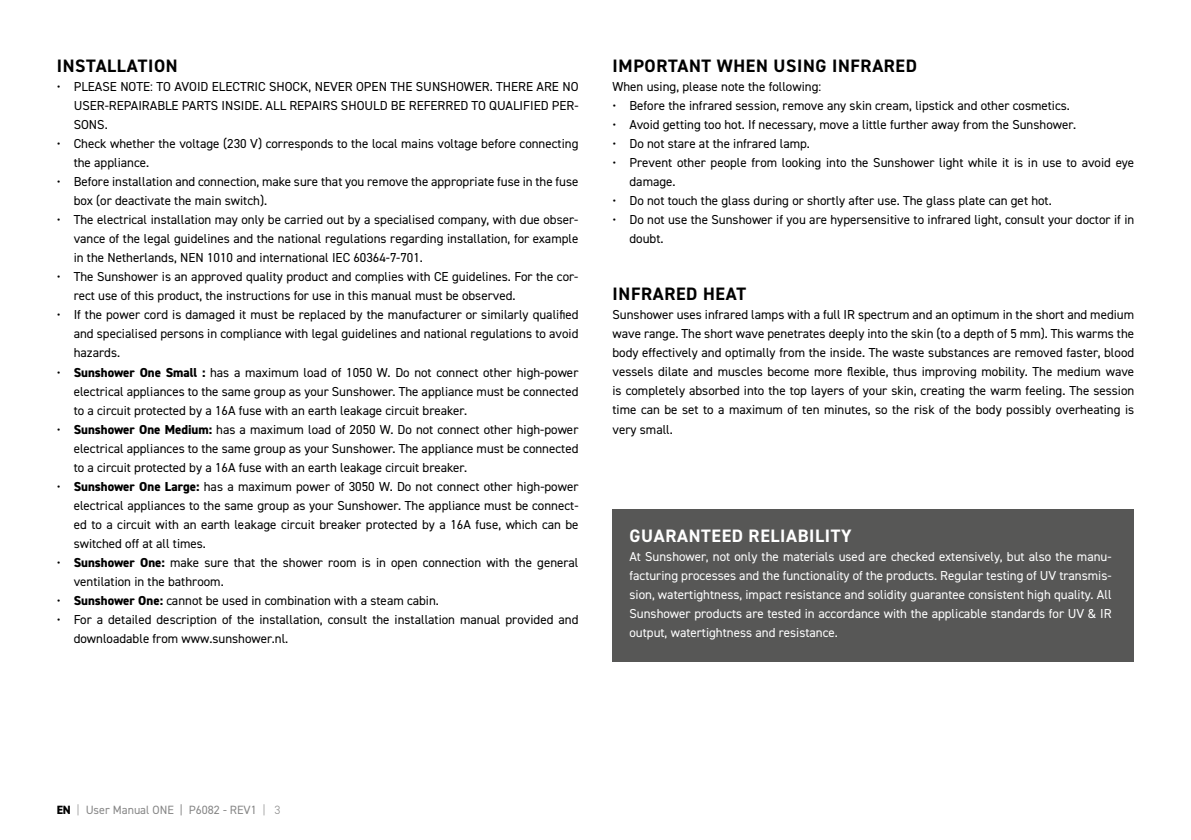
<style>
.page{position:relative;width:1191px;height:840px;background:#fff}
.page>*{position:absolute;margin:0;border:0;box-sizing:border-box;transform-origin:0 0}
.t1{font:700 18px "DIN2014";letter-spacing:.035em;color:#000}
.t2{font:700 18px "DIN2014";letter-spacing:.035em;color:#fff}
.t3{font:13px/19px "DIN2014";color:#000;text-align:justify}
.t4{font:13px/19px "DIN2014";color:#fff;text-align:justify}
.t5{font:12px "DIN2014";color:#878787}
.s1{font-weight:800}
.s2{font-weight:800;color:#000}
.s3{font-weight:300}
</style>
<div class="page">
<div style="left:612px;top:509px;width:522px;height:152px;background:#575756"></div>
<h1 class="t1" style="left:57px;top:54px;width:122px">INSTALLATION</h1>
<p class="t3" style="left:74px;top:77px;width:506px;text-indent:-17px">• PLEASE NOTE: TO AVOID ELECTRIC SHOCK, NEVER OPEN THE SUNSHOWER. THERE ARE NO USER-REPAIRABLE PARTS INSIDE. ALL REPAIRS SHOULD BE REFERRED TO QUALIFIED PER-SONS.</p>
<p class="t3" style="left:74px;top:134px;width:506px;text-indent:-17px">• Check whether the voltage (230 V) corresponds to the local mains voltage before connecting the appliance.</p>
<p class="t3" style="left:74px;top:172px;width:506px;text-indent:-17px">• Before installation and connection, make sure that you remove the appropriate fuse in the fuse box (or deactivate the main switch).</p>
<p class="t3" style="left:74px;top:210px;width:506px;text-indent:-17px">• The electrical installation may only be carried out by a specialised company, with due obser&shy;vance of the legal guidelines and the national regulations regarding installation, for example in the Netherlands, NEN 1010 and international IEC 60364-7-701.</p>
<p class="t3" style="left:74px;top:267px;width:506px;text-indent:-17px">• The Sunshower is an approved quality product and complies with CE guidelines. For the cor&shy;rect use of this product, the instructions for use in this manual must be observed.</p>
<p class="t3" style="left:74px;top:305px;width:506px;text-indent:-17px">• If the power cord is damaged it must be replaced by the manufacturer or similarly qualified and specialised persons in compliance with legal guidelines and national regulations to avoid hazards.</p>
<p class="t3" style="left:74px;top:362px;width:506px;text-indent:-17px">• <span class="s1">Sunshower One Small :</span> has a maximum load of 1050 W. Do not connect other high-power electrical appliances to the same group as your Sunshower. The appliance must be connected to a circuit protected by a 16A fuse with an earth leakage circuit breaker.</p>
<p class="t3" style="left:74px;top:419px;width:506px;text-indent:-17px">• <span class="s1">Sunshower One Medium:</span> has a maximum load of 2050 W. Do not connect other high-power electrical appliances to the same group as your Sunshower. The appliance must be connected to a circuit protected by a 16A fuse with an earth leakage circuit breaker.</p>
<p class="t3" style="left:74px;top:476px;width:506px;text-indent:-17px">• <span class="s1">Sunshower One Large:</span> has a maximum power of 3050 W. Do not connect other high-power electrical appliances to the same group as your Sunshower. The appliance must be connect&shy;ed to a circuit with an earth leakage circuit breaker protected by a 16A fuse, which can be switched off at all times.</p>
<p class="t3" style="left:74px;top:552px;width:506px;text-indent:-17px">• <span class="s1">Sunshower One:</span> make sure that the shower room is in open connection with the general ventilation in the bathroom.</p>
<p class="t3" style="left:57px;top:590px;width:384px">• <span class="s1">Sunshower One:</span> cannot be used in combination with a steam cabin.</p>
<p class="t3" style="left:74px;top:609px;width:506px;text-indent:-17px">• For a detailed description of the installation, consult the installation manual provided and downloadable from www.sunshower.nl.</p>
<h1 class="t1" style="left:612px;top:54px;width:306px">IMPORTANT WHEN USING INFRARED</h1>
<p class="t3" style="left:612px;top:77px;width:210px">When using, please note the following:</p>
<p class="t3" style="left:612px;top:96px;width:459px">• Before the infrared session, remove any skin cream, lipstick and other cosmetics.</p>
<p class="t3" style="left:612px;top:115px;width:465px">• Avoid getting too hot. If necessary, move a little further away from the Sunshower.</p>
<p class="t3" style="left:612px;top:134px;width:199px">• Do not stare at the infrared lamp.</p>
<p class="t3" style="left:629px;top:153px;width:506px;text-indent:-17px">• Prevent other people from looking into the Sunshower light while it is in use to avoid eye damage.</p>
<p class="t3" style="left:612px;top:191px;width:441px">• Do not touch the glass during or shortly after use. The glass plate can get hot.</p>
<p class="t3" style="left:629px;top:210px;width:506px;text-indent:-17px">• Do not use the Sunshower if you are hypersensitive to infrared light, consult your doctor if in doubt.</p>
<h1 class="t1" style="left:612px;top:282px;width:135px">INFRARED HEAT</h1>
<p class="t3" style="left:612px;top:305px;width:523px">Sunshower uses infrared lamps with a full IR spectrum and an optimum in the short and medium wave range. The short wave penetrates deeply into the skin (to a depth of 5 mm). This warms the body effectively and optimally from the inside. The waste substances are removed faster, blood vessels dilate and muscles become more flexible, thus improving mobility. The medium wave is completely absorbed into the top layers of your skin, creating the warm feeling. The session time can be set to a maximum of ten minutes, so the risk of the body possibly overheating is very small.</p>
<h1 class="t2" style="left:629px;top:523px;width:223px">GUARANTEED RELIABILITY</h1>
<p class="t4" style="left:629px;top:546px;width:483px">At Sunshower, not only the materials used are checked extensively, but also the manu&shy;facturing processes and the functionality of the products. Regular testing of UV transmis&shy;sion, watertightness, impact resistance and solidity guarantee consistent high quality. All Sunshower products are tested in accordance with the applicable standards for UV &amp; IR output, watertightness and resistance.</p>
<p class="t5" style="left:57px;top:801px;width:225px"><span class="s2">EN</span> <span class="s3">|</span> User Manual ONE | P6082 - REV1 <span class="s3">| 3</span></p>
</div>
